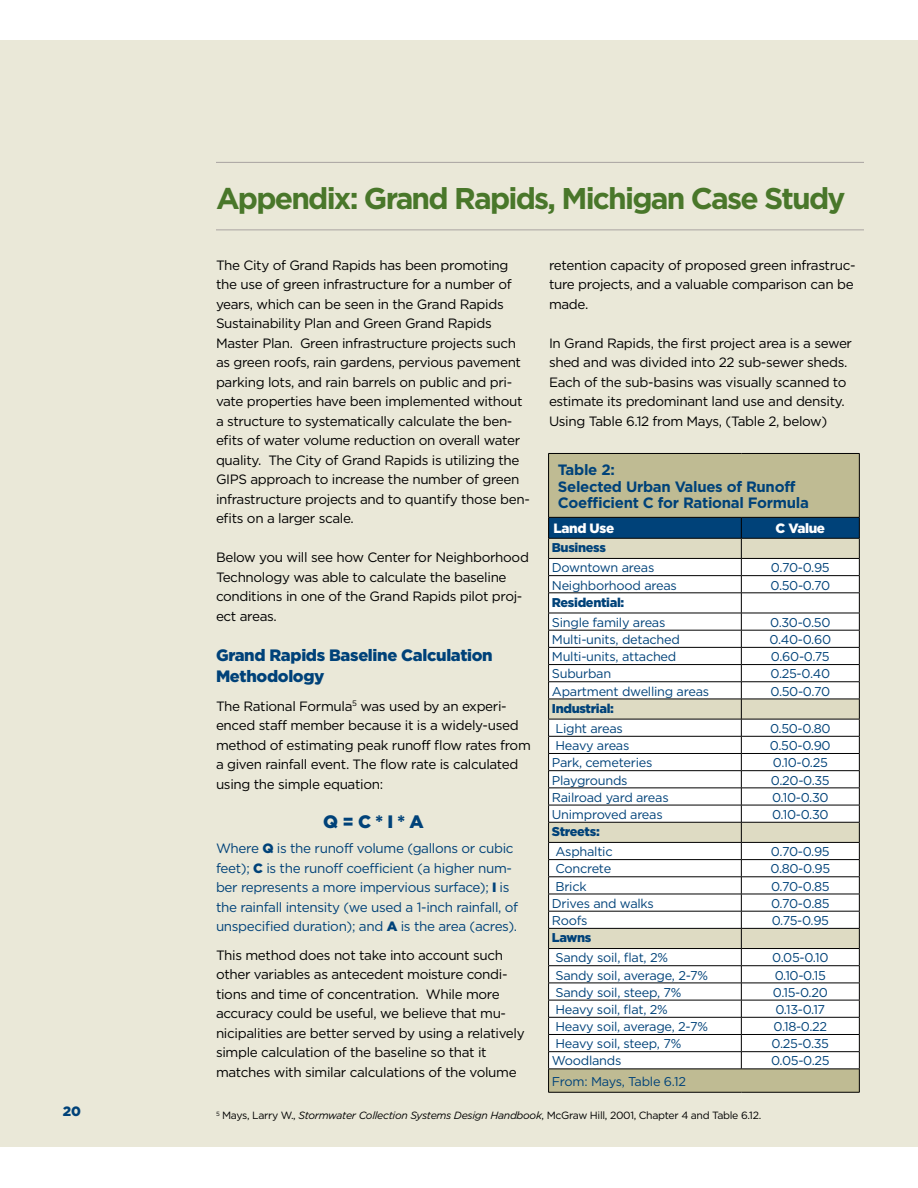
<style>
.page{position:relative;width:918px;height:1188px;background:#fff}
.page>*{position:absolute;margin:0;border:0;box-sizing:border-box;transform-origin:0 0}
.t1{font:700 30px "Gotham HTF";letter-spacing:-.06em;color:#49772a}
.t2{font:900 18px "Gotham HTF";color:#004279}
.t3{font:900 16.5px/21px "Gotham HTF";letter-spacing:-.02em;color:#004279}
.t4{font:700 15px/16.5px "Gotham HTF";letter-spacing:-.02em;color:#004279}
.t5{font:13.5px/19.5px "Gotham HTF";letter-spacing:-.025em;color:#000}
.t6{font:13.5px/19.5px "Gotham HTF";letter-spacing:-.025em;color:#004279}
.t7{font:900 13.5px "Gotham HTF";letter-spacing:-.025em;color:#fff}
.t8{font:900 13.5px "Gotham HTF";color:#004279}
.t9{font:12.75px "Gotham HTF";letter-spacing:-.02em;color:#004279}
.t10{font:900 12.75px "Gotham HTF";letter-spacing:-.025em;color:#004279}
.t11{font:10.5px "Gotham HTF";letter-spacing:-.03em;color:#000}
.s1{font-weight:900}
.s2{font-family:"Gotham";font-style:italic}
</style>
<div class="page">
<div style="left:0;top:40px;width:918px;height:1108px;background:#eae8d8"></div>
<div style="left:549px;top:454px;width:310px;height:63px;background:#bfbb93"></div>
<hr style="left:548px;top:453px;width:193px;height:1px;background:#000">
<hr style="left:548px;top:454px;width:1px;height:63px;background:#000">
<hr style="left:741px;top:453px;width:119px;height:1px;background:#000">
<hr style="left:859px;top:454px;width:1px;height:63px;background:#000">
<svg style="left:548px;top:517px;width:312px;height:575px"></svg>
<hr style="left:548px;top:1092px;width:193px;height:1px;background:#000">
<hr style="left:741px;top:1092px;width:119px;height:1px;background:#000">
<hr style="left:216px;top:162px;width:648px;height:1px;background:#a9a3a1">
<hr style="left:216px;top:230px;width:648px;height:1px;background:#a9a3a1">
<h1 class="t1" style="left:216px;top:181px;width:631px">Appendix: Grand Rapids, M ichigan Case Study</h1>
<p class="t5" style="left:216px;top:255px;width:316px">The City of Grand Rapids has been promoting the use of green infrastructure for a number of years, which can be seen in the Grand Rapids Sustainability Plan and Green Grand Rapids Master Plan. Green infrastructure projects such as green roofs, rain gardens, pervious pavement parking lots, and rain barrels on public and pri&shy;vate properties have been implemented without a structure to systematically calculate the ben&shy;efits of water volume reduction on overall water quality. The City of Grand Rapids is utilizing the GIPS approach to increase the number of green infrastructure projects and to quantify those ben&shy;efits on a larger scale.</p>
<p class="t5" style="left:216px;top:547px;width:314px">Below you will see how Center for Neighborhood Technology was able to calculate the baseline conditions in one of the Grand Rapids pilot proj&shy;ect areas.</p>
<p class="t3" style="left:216px;top:644px;width:278px">Grand Rapids Baseline Calculation<br>Methodology</p>
<p class="t5" style="left:216px;top:696px;width:316px">The Rational Formula<sup>5</sup> was used by an experi&shy;enced staff member because it is a widely-used method of estimating peak runoff flow rates from a given rainfall event. The flow rate is calculated using the simple equation:</p>
<h2 class="t2" style="left:323px;top:811px;width:102px">Q = C * I * A</h2>
<p class="t6" style="left:216px;top:838px;width:304px">Where <span class="s1">Q</span> is the runoff volume (gallons or cubic feet); <span class="s1">C</span> is the runoff coefficient (a higher num&shy;ber represents a more impervious surface); <span class="s1">I</span> is the rainfall intensity (we used a 1-inch rainfall, of unspecified duration); and <span class="s1">A</span> is the area (acres).</p>
<p class="t5" style="left:216px;top:945px;width:310px">This method does not take into account such other variables as antecedent moisture condi&shy;tions and time of concentration. While more accuracy could be useful, we believe that mu&shy;nicipalities are better served by using a relatively simple calculation of the baseline so that it matches with similar calculations of the volume</p>
<p class="t5" style="left:549px;top:255px;width:308px">retention capacity of proposed green infrastruc&shy;ture projects, and a valuable comparison can be made.</p>
<p class="t5" style="left:549px;top:333px;width:305px">In Grand Rapids, the first project area is a sewer shed and was divided into 22 sub-sewer sheds.<br>Each of the sub-basins was visually scanned to estimate its predominant land use and density.<br>Using Table 6.12 from Mays, (Table 2, below)</p>
<p class="t4" style="left:558px;top:461px;width:253px">Table 2:<br>Selected Urban Values of Runoff<br>Coefficient C for Rational Formula</p>
<p class="t7" style="left:553px;top:521px;width:62px">Land Use</p>
<p class="t7" style="left:776px;top:521px;width:51px">C Value</p>
<p class="t10" style="left:552px;top:540px;width:56px">Business</p>
<p class="t9" style="left:552px;top:561px;width:104px">Downtown areas</p>
<p class="t9" style="left:771px;top:561px;width:60px">0.70-0.95</p>
<p class="t9" style="left:552px;top:578px;width:126px">Neighborhood areas</p>
<p class="t9" style="left:771px;top:578px;width:61px">0.50-0.70</p>
<p class="t10" style="left:552px;top:595px;width:74px">Residential:</p>
<p class="t9" style="left:552px;top:615px;width:115px">Single family areas</p>
<p class="t9" style="left:770px;top:615px;width:62px">0.30-0.50</p>
<p class="t9" style="left:552px;top:632px;width:130px">Multi-units, detached</p>
<p class="t9" style="left:770px;top:632px;width:63px">0.40-0.60</p>
<p class="t9" style="left:552px;top:650px;width:126px">Multi-units, attached</p>
<p class="t9" style="left:771px;top:650px;width:60px">0.60-0.75</p>
<p class="t9" style="left:552px;top:667px;width:61px">Suburban</p>
<p class="t9" style="left:771px;top:667px;width:61px">0.25-0.40</p>
<p class="t9" style="left:552px;top:684px;width:159px">Apartment dwelling areas</p>
<p class="t9" style="left:771px;top:684px;width:61px">0.50-0.70</p>
<p class="t10" style="left:552px;top:701px;width:64px">Industrial:</p>
<p class="t9" style="left:555px;top:721px;width:69px">Light areas</p>
<p class="t9" style="left:770px;top:721px;width:62px">0.50-0.80</p>
<p class="t9" style="left:555px;top:739px;width:76px">Heavy areas</p>
<p class="t9" style="left:770px;top:739px;width:62px">0.50-0.90</p>
<p class="t9" style="left:552px;top:756px;width:102px">Park, cemeteries</p>
<p class="t9" style="left:773px;top:756px;width:57px">0.10-0.25</p>
<p class="t9" style="left:552px;top:773px;width:77px">Playgrounds</p>
<p class="t9" style="left:771px;top:773px;width:60px">0.20-0.35</p>
<p class="t9" style="left:552px;top:790px;width:118px">Railroad yard areas</p>
<p class="t9" style="left:772px;top:790px;width:58px">0.10-0.30</p>
<p class="t9" style="left:552px;top:807px;width:112px">Unimproved areas</p>
<p class="t9" style="left:772px;top:807px;width:58px">0.10-0.30</p>
<p class="t10" style="left:552px;top:824px;width:49px">Streets:</p>
<p class="t9" style="left:555px;top:845px;width:59px">Asphaltic</p>
<p class="t9" style="left:771px;top:845px;width:60px">0.70-0.95</p>
<p class="t9" style="left:555px;top:862px;width:57px">Concrete</p>
<p class="t9" style="left:771px;top:862px;width:61px">0.80-0.95</p>
<p class="t9" style="left:555px;top:879px;width:33px">Brick</p>
<p class="t9" style="left:771px;top:879px;width:60px">0.70-0.85</p>
<p class="t9" style="left:552px;top:896px;width:104px">Drives and walks</p>
<p class="t9" style="left:771px;top:896px;width:60px">0.70-0.85</p>
<p class="t9" style="left:552px;top:913px;width:37px">Roofs</p>
<p class="t9" style="left:772px;top:913px;width:59px">0.75-0.95</p>
<p class="t10" style="left:552px;top:930px;width:41px">Lawns</p>
<p class="t9" style="left:555px;top:951px;width:114px">Sandy soil, flat, 2%</p>
<p class="t9" style="left:772px;top:951px;width:58px">0.05-0.10</p>
<p class="t9" style="left:555px;top:968px;width:154px">Sandy soil, average, 2-7%</p>
<p class="t9" style="left:775px;top:968px;width:53px">0.10-0.15</p>
<p class="t9" style="left:555px;top:985px;width:128px">Sandy soil, steep, 7%</p>
<p class="t9" style="left:773px;top:985px;width:57px">0.15-0.20</p>
<p class="t9" style="left:555px;top:1002px;width:114px">Heavy soil, flat, 2%</p>
<p class="t9" style="left:775px;top:1002px;width:51px">0.13-0.17</p>
<p class="t9" style="left:555px;top:1020px;width:154px">Heavy soil, average, 2-7%</p>
<p class="t9" style="left:773px;top:1020px;width:55px">0.18-0.22</p>
<p class="t9" style="left:555px;top:1037px;width:127px">Heavy soil, steep, 7%</p>
<p class="t9" style="left:772px;top:1037px;width:59px">0.25-0.35</p>
<p class="t9" style="left:552px;top:1054px;width:71px">Woodlands</p>
<p class="t9" style="left:771px;top:1054px;width:60px">0.05-0.25</p>
<p class="t9" style="left:552px;top:1074px;width:136px">From: Mays, Table 6.12</p>
<p class="t8" style="left:63px;top:1104px;width:20px">20</p>
<p class="t11" style="left:216px;top:1110px;width:547px"><sup>5</sup> Mays, Larry W., <span class="s2">Stormwater Collection Systems Design Handbook</span>, McGraw Hill, 2001, Chapter 4 and Table 6.12.</p>
</div>
